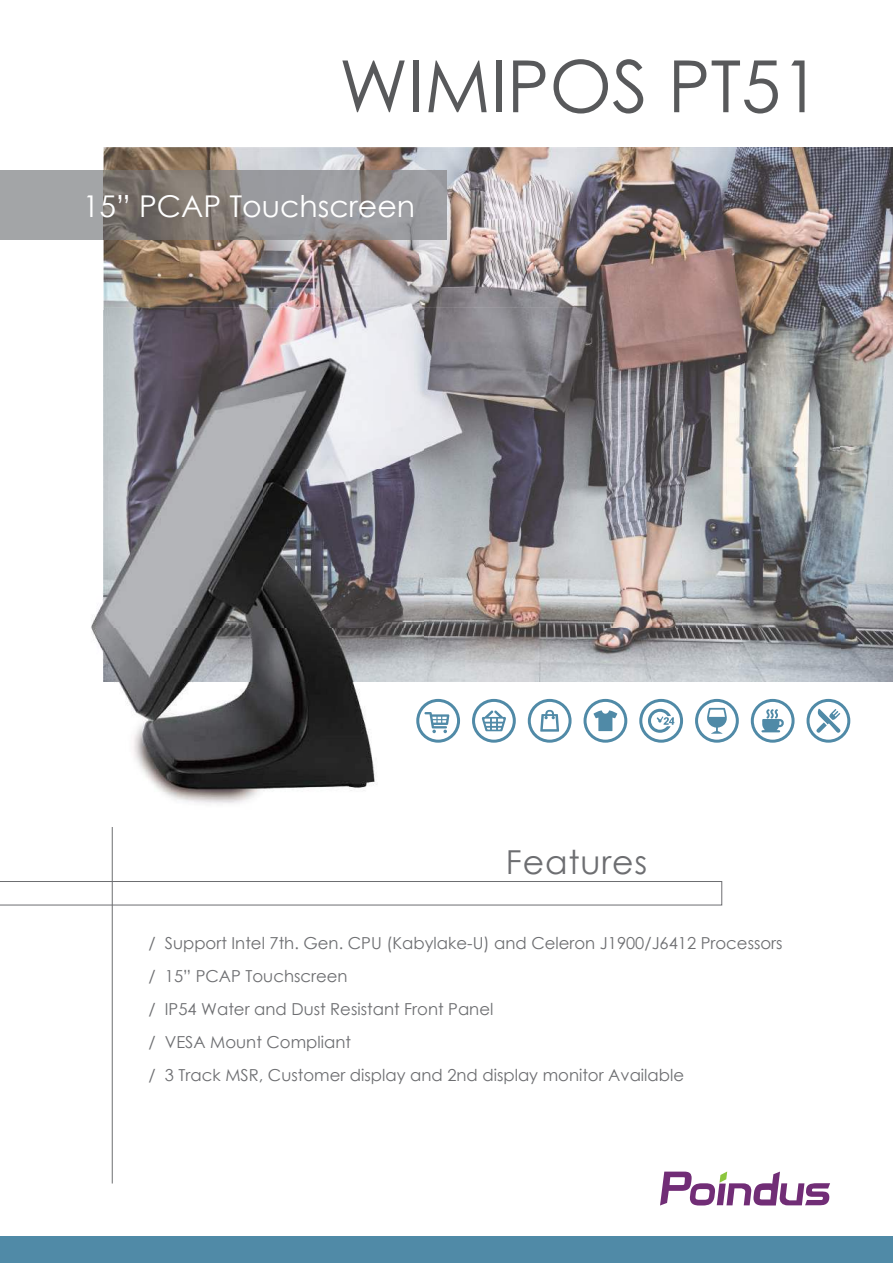
<style>
.page{position:relative;width:893px;height:1263px;background:#fff}
.page>*{position:absolute;margin:0;border:0;box-sizing:border-box;transform-origin:0 0}
.t1{font:72px "Century Gothic";color:#58595b}
.t2{font:33px "Century Gothic";letter-spacing:.025em;color:#6d6e71}
.t3{font:30px "Century Gothic";color:#fff}
.t4{font:16.5px/33px "Century Gothic";color:#6d6e71}
</style>
<div class="page">
<img style="left:103px;top:147px;width:790px;height:160px">
<img style="left:103px;top:307px;width:579px;height:54px">
<img style="left:682px;top:307px;width:158px;height:321px">
<img style="left:840px;top:307px;width:53px;height:375px">
<img style="left:424px;top:361px;width:153px;height:321px">
<img style="left:577px;top:361px;width:106px;height:267px">
<img style="left:577px;top:628px;width:264px;height:54px">
<img style="left:91px;top:599px;width:333px;height:247px">
<img style="left:103px;top:311px;width:321px;height:371px">
<div style="left:0;top:170px;width:103px;height:69px;background:#a3a5a7"></div>
<img style="left:103px;top:170px;width:343px;height:69px">
<svg style="left:0;top:881px;width:722px;height:24px"></svg>
<hr style="left:112px;top:827px;width:1px;height:356px;background:#6d6e71">
<div style="left:0;top:1237px;width:893px;height:26px;background:#508aa7"></div>
<div style="left:416px;top:699px;width:44px;height:44px;border:3px solid #508aa7;border-radius:50%"></div>
<svg style="left:424px;top:712px;width:25px;height:21px"></svg>
<svg style="left:648px;top:709px;width:26px;height:24px"></svg>
<div style="left:639px;top:699px;width:44px;height:44px;border:3px solid #508aa7;border-radius:50%"></div>
<div style="left:472px;top:699px;width:44px;height:44px;border:3px solid #508aa7;border-radius:50%"></div>
<svg style="left:482px;top:710px;width:24px;height:21px"></svg>
<svg style="left:707px;top:708px;width:20px;height:26px"></svg>
<div style="left:695px;top:699px;width:44px;height:44px;border:3px solid #508aa7;border-radius:50%"></div>
<div style="left:528px;top:699px;width:44px;height:44px;border:3px solid #508aa7;border-radius:50%"></div>
<svg style="left:540px;top:710px;width:19px;height:22px"></svg>
<svg style="left:761px;top:709px;width:23px;height:23px"></svg>
<div style="left:751px;top:699px;width:44px;height:44px;border:3px solid #508aa7;border-radius:50%"></div>
<div style="left:583px;top:699px;width:44px;height:44px;border:3px solid #508aa7;border-radius:50%"></div>
<svg style="left:594px;top:710px;width:23px;height:21px"></svg>
<svg style="left:816px;top:709px;width:24px;height:24px"></svg>
<div style="left:806px;top:699px;width:44px;height:44px;border:3px solid #508aa7;border-radius:50%"></div>
<svg style="left:660px;top:1171px;width:170px;height:34px"></svg>
<h1 class="t1" style="left:339px;top:58px;width:483px">WIMIPOS PT51</h1>
<h3 class="t3" style="left:83px;top:194px;width:334px">15î PCAP Touchscreen</h3>
<h2 class="t2" style="left:506px;top:849px;width:143px">Features</h2>
<p class="t4" style="left:149px;top:928px;width:636px">/ Support Intel 7th. Gen. CPU (Kabylake-U) and Celeron J1900/J6412 Processors / 15î PCAP Touchscreen<br>/ IP54 Water and Dust Resistant Front Panel<br>/ VESA Mount Compliant<br>/ 3 Track MSR, Customer display and 2nd display monitor Available</p>
</div>
